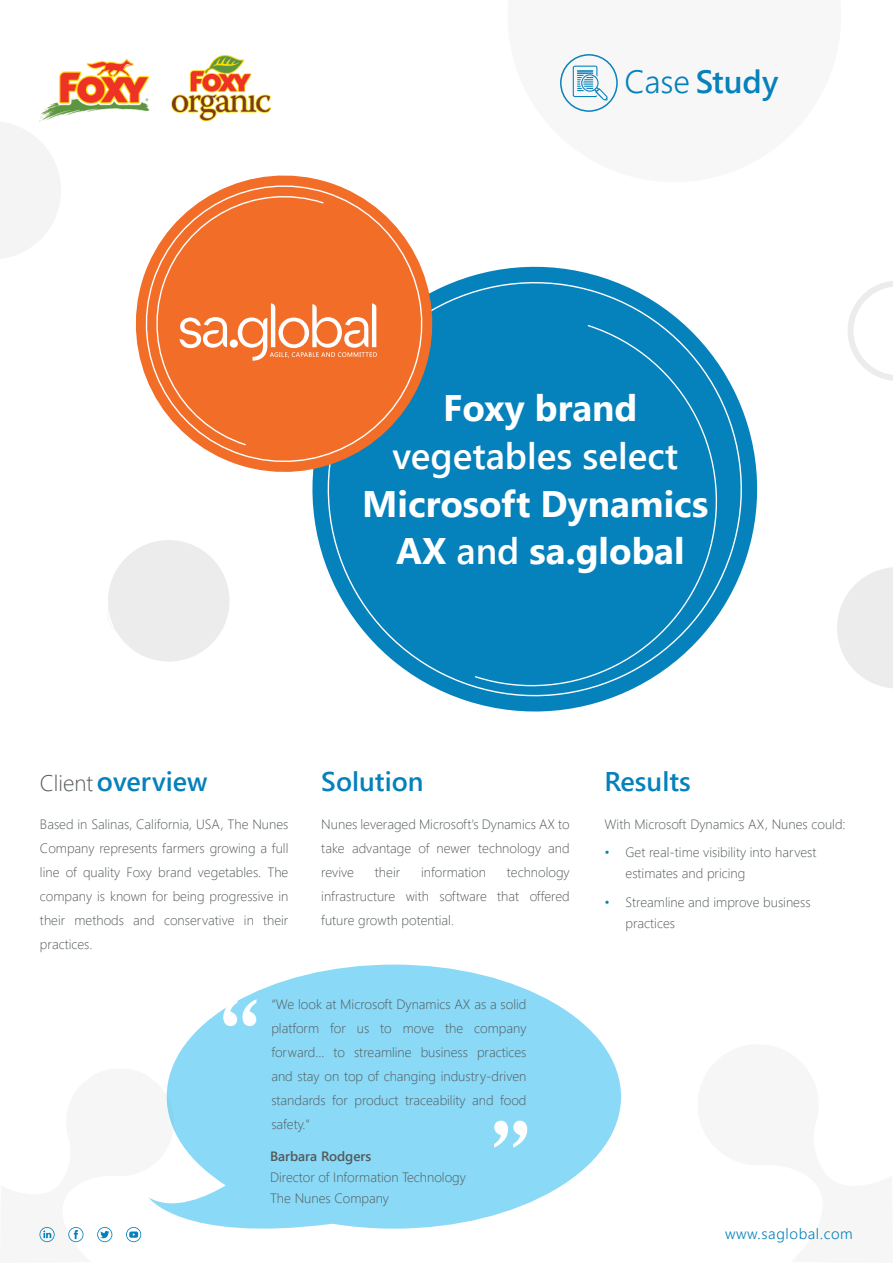
<style>
.page{position:relative;width:893px;height:1263px;background:#fff}
.page>*{position:absolute;margin:0;border:0;box-sizing:border-box;transform-origin:0 0}
.t1{font:700 36.9px/47.7px "Segoe UI";color:#fff;text-align:center}
.t2{font:600 36.9px "Segoe UI";color:#fff}
.t3{font:600 32.1px "Segoe UI";color:#0581bb}
.t4{font:600 27px "Segoe UI";color:#0581bb}
.t5{font:300 15px "Segoe UI";letter-spacing:.04em;color:#0581bb}
.t6{font:300 13.5px/24px "Segoe UI";color:#53595a;text-align:justify}
.t7{font:600 13.5px "Segoe UI";color:#53595a}
.s1{font-weight:300}
.s2{font-weight:600}
.s3{font-weight:300;font-size:22.5px;color:#53595a}
.s4{color:#0581bb}
</style>
<div class="page">
<svg style="left:560px;top:54px;width:58px;height:58px"></svg>
<svg style="left:0;top:122px;width:61px;height:136px"></svg>
<div style="left:108px;top:594px;width:40px;height:41px;border:1px solid #edeced;border-radius:50%"></div>
<svg style="left:39px;top:1227px;width:103px;height:16px"></svg>
<svg style="left:148px;top:964px;width:473px;height:265px;fill:#8ad9f7"></svg>
<svg style="left:223px;top:999px;width:33px;height:27px"></svg>
<svg style="left:494px;top:1120px;width:33px;height:27px"></svg>
<svg style="left:312px;top:266px;width:446px;height:446px"></svg>
<svg style="left:474px;top:324px;width:265px;height:384px;background:#1d8dc1"></svg>
<svg style="left:312px;top:266px;width:138px;height:224px;background:#1589bf"></svg>
<svg style="left:135px;top:175px;width:303px;height:303px"></svg>
<svg style="left:142px;top:181px;width:183px;height:265px"></svg>
<div style="left:108px;top:540px;width:122px;height:122px;background:#edeced;border-radius:50%"></div>
<svg style="left:837px;top:567px;width:56px;height:121px"></svg>
<svg style="left:848px;top:281px;width:45px;height:100px"></svg>
<img style="left:40px;top:56px;width:230px;height:66px">
<h2 class="t3" style="left:624px;top:52px;width:155px"><span class="s1">Case</span> Study</h2>
<h1 class="t1" style="left:443px;top:381px;width:196px">Foxy brand</h1>
<h1 class="t2" style="left:392px;top:421px;width:287px">vegetables select</h1>
<h1 class="t1" style="left:362px;top:477px;width:348px">Microsoft Dynamics<br>AX <span class="s2">and</span> sa.global</h1>
<h3 class="t4" style="left:40px;top:756px;width:169px"><span class="s3">Client</span> overview</h3>
<p class="t6" style="left:40px;top:810px;width:250px">Based in Salinas, California, USA, The Nunes Company represents farmers growing a full line of quality Foxy brand vegetables. The company is known for being progressive in their methods and conservative in their practices.</p>
<h3 class="t4" style="left:321px;top:756px;width:104px">Solution</h3>
<p class="t6" style="left:321px;top:810px;width:250px">Nunes leveraged Microsoft's Dynamics AX to take advantage of newer technology and revive</p>
<p class="t6" style="left:375px;top:858px;width:27px">their</p>
<p class="t6" style="left:421px;top:858px;width:67px">information</p>
<p class="t6" style="left:321px;top:858px;width:250px;text-indent:186px">technology infrastructure with software that offered future growth potential.</p>
<h3 class="t4" style="left:604px;top:756px;width:88px">Results</h3>
<p class="t6" style="left:604px;top:810px;width:243px">With Microsoft Dynamics AX, Nunes could:</p>
<p class="t6" style="left:625px;top:840px;width:192px;line-height:21px;text-indent:-21px"><span class="s4">•</span> Get real-time visibility into harvest estimates and pricing</p>
<p class="t6" style="left:626px;top:890px;width:187px;line-height:21px;text-indent:-21px"><span class="s4">•</span> Streamline and improve business practices</p>
<p class="t6" style="left:271px;top:991px;width:257px">“We look at Microsoft Dynamics AX as a solid platform for us to move the company forward... to streamline business practices and stay on top of changing industry-driven standards for product traceability and food safety."</p>
<p class="t7" style="left:270px;top:1143px;width:103px">Barbara Rodgers</p>
<p class="t6" style="left:270px;top:1165px;width:197px;line-height:21px">Director of Information Technology<br>The Nunes Company</p>
<p class="t5" style="left:725px;top:1219px;width:129px">www.saglobal.com</p>
</div>
